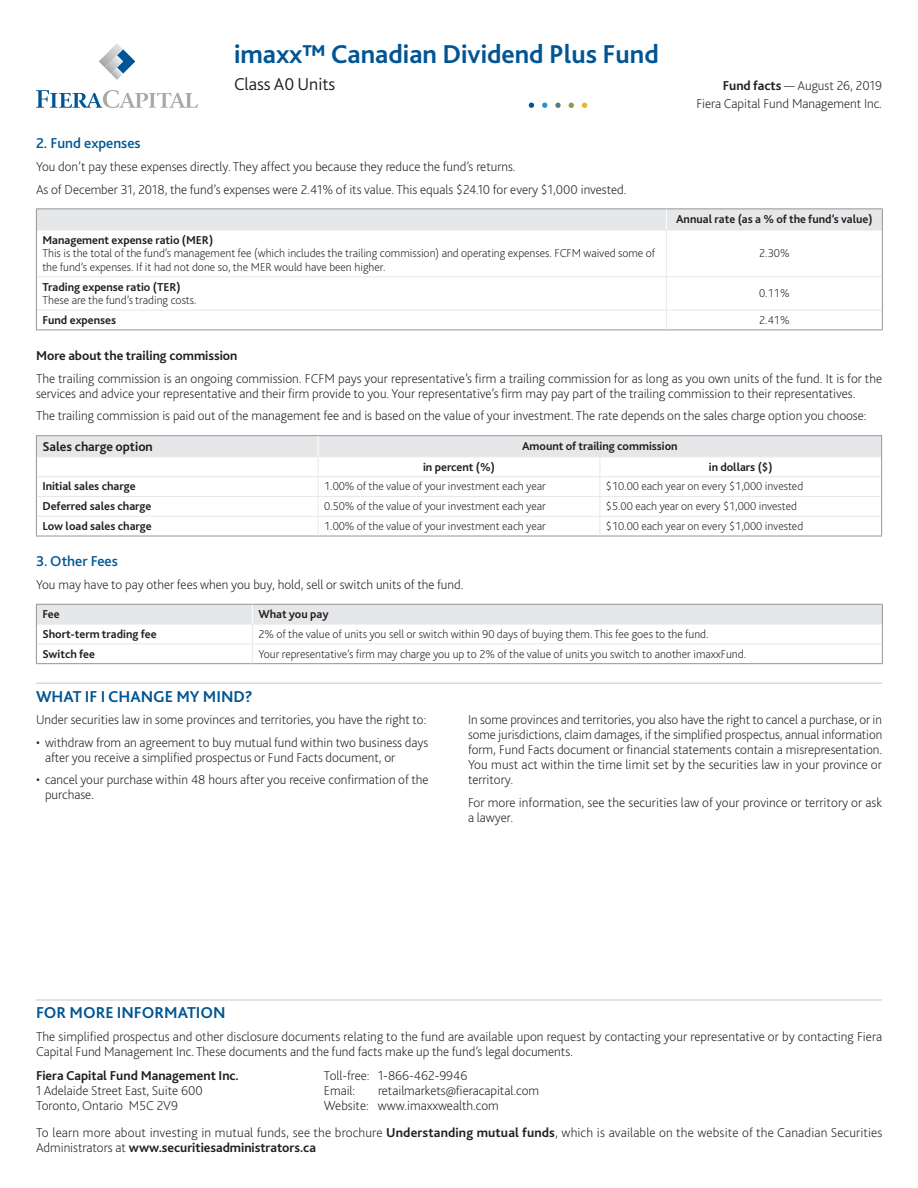
<style>
.page{position:relative;width:918px;height:1188px;background:#fff}
.page>*{position:absolute;margin:0;border:0;box-sizing:border-box;transform-origin:0 0}
.t1{font:700 27px "Bliss 2";color:#005594}
.t2{font:300 18px "Bliss 2";color:#231f20}
.t3{font:700 16.5px "Bliss 2";color:#005594}
.t4{font:500 15px "Bliss 2";color:#005594}
.t5{font:200 13.5px/15px "Bliss 2";color:#231f20}
.t6{font:700 13.5px "Bliss 2";color:#231f20}
.t7{font:200 12px/13.5px "Bliss 2";color:#231f20}
.t8{font:700 12px "Bliss 2";color:#231f20}
.s1{font-weight:700}
</style>
<div class="page">
<svg style="left:99px;top:44px;width:36px;height:36px"></svg>
<svg style="left:36px;top:90px;width:162px;height:18px"></svg>
<svg style="left:542px;top:103px;width:5px;height:5px"></svg>
<svg style="left:529px;top:103px;width:5px;height:5px"></svg>
<svg style="left:555px;top:103px;width:6px;height:5px"></svg>
<svg style="left:569px;top:103px;width:5px;height:5px"></svg>
<svg style="left:582px;top:103px;width:5px;height:5px"></svg>
<hr style="left:36px;top:1000px;width:846px;height:1px;background:#c7c8ca">
<hr style="left:36px;top:683px;width:846px;height:1px;background:#c7c8ca">
<hr style="left:37px;top:230px;width:629px;height:1px;background:#e6e7e9">
<hr style="left:666px;top:230px;width:216px;height:1px;background:#e6e7e9">
<hr style="left:36px;top:208px;width:630px;height:1px;background:#939598">
<hr style="left:666px;top:208px;width:217px;height:1px;background:#939598">
<hr style="left:36px;top:330px;width:630px;height:1px;background:#939598">
<hr style="left:666px;top:330px;width:217px;height:1px;background:#939598">
<hr style="left:666px;top:230px;width:1px;height:46px;background:#e6e7e9">
<hr style="left:37px;top:276px;width:629px;height:1px;background:#e6e7e9">
<hr style="left:666px;top:276px;width:216px;height:1px;background:#e6e7e9">
<hr style="left:666px;top:277px;width:1px;height:33px;background:#e6e7e9">
<hr style="left:37px;top:310px;width:629px;height:1px;background:#e6e7e9">
<hr style="left:666px;top:310px;width:216px;height:1px;background:#e6e7e9">
<svg style="left:666px;top:311px;width:1px;height:19px"></svg>
<div style="left:36px;top:209px;width:847px;height:21px;background:#e6e7e9"></div>
<hr style="left:36px;top:230px;width:1px;height:47px;background:#939598">
<hr style="left:882px;top:230px;width:1px;height:47px;background:#939598">
<hr style="left:36px;top:277px;width:1px;height:33px;background:#939598">
<hr style="left:882px;top:277px;width:1px;height:33px;background:#939598">
<svg style="left:36px;top:310px;width:1px;height:20px"></svg>
<svg style="left:882px;top:310px;width:1px;height:20px"></svg>
<hr style="left:36px;top:435px;width:282px;height:1px;background:#939598">
<hr style="left:318px;top:435px;width:282px;height:1px;background:#939598">
<hr style="left:600px;top:435px;width:282px;height:1px;background:#939598">
<hr style="left:36px;top:536px;width:282px;height:1px;background:#939598">
<hr style="left:318px;top:536px;width:282px;height:1px;background:#939598">
<hr style="left:600px;top:536px;width:282px;height:1px;background:#939598">
<svg style="left:36px;top:436px;width:846px;height:100px"></svg>
<hr style="left:36px;top:663px;width:216px;height:1px;background:#939598">
<hr style="left:252px;top:663px;width:631px;height:1px;background:#939598">
<svg style="left:36px;top:604px;width:847px;height:59px"></svg>
<hr style="left:37px;top:643px;width:215px;height:1px;background:#e6e7e9">
<hr style="left:252px;top:643px;width:630px;height:1px;background:#e6e7e9">
<h1 class="t1" style="left:234px;top:37px;width:426px">imaxx™ Canadian Dividend Plus Fund</h1>
<h2 class="t2" style="left:234px;top:73px;width:103px">Class A0 Units</h2>
<p class="t4" style="left:36px;top:134px;width:106px">2. Fund expenses</p>
<p class="t5" style="left:36px;top:155px;width:592px;line-height:22.5px">You don’t pay these expenses directly. They affect you because they reduce the fund’s returns.<br>As of December 31, 2018, the fund’s expenses were 2.41% of its value. This equals $24.10 for every $1,000 invested.</p>
<p class="t5" style="left:696px;top:76px;width:187px;line-height:18px;text-align:right"><span class="s1">Fund facts</span> — August 26, 2019<br>Fiera Capital Fund Management Inc.</p>
<p class="t8" style="left:676px;top:212px;width:198px">Annual rate (as a % of the fund’s value)</p>
<p class="t8" style="left:42px;top:232px;width:172px">Management expense ratio (MER)</p>
<p class="t7" style="left:42px;top:246px;width:614px">This is the total of the fund’s management fee (which includes the trailing commission) and operating expenses. FCFM waived some of the fund’s expenses. If it had not done so, the MER would have been higher.</p>
<p class="t7" style="left:759px;top:246px;width:32px">2.30%</p>
<p class="t8" style="left:42px;top:279px;width:140px">Trading expense ratio (TER)</p>
<p class="t7" style="left:42px;top:293px;width:156px">These are the fund’s trading costs.</p>
<p class="t7" style="left:759px;top:286px;width:32px">0.11%</p>
<p class="t8" style="left:42px;top:312px;width:75px">Fund expenses</p>
<p class="t7" style="left:759px;top:313px;width:32px">2.41%</p>
<p class="t6" style="left:36px;top:347px;width:203px">More about the trailing commission</p>
<p class="t5" style="left:36px;top:370px;width:848px">The trailing commission is an ongoing commission. FCFM pays your representative’s firm a trailing commission for as long as you own units of the fund. It is for the services and advice your representative and their firm provide to you. Your representative’s firm may pay part of the trailing commission to their representatives.</p>
<p class="t5" style="left:36px;top:408px;width:832px">The trailing commission is paid out of the management fee and is based on the value of your investment. The rate depends on the sales charge option you choose:</p>
<p class="t6" style="left:42px;top:438px;width:112px">Sales charge option</p>
<p class="t8" style="left:522px;top:439px;width:157px">Amount of trailing commission</p>
<p class="t8" style="left:423px;top:459px;width:73px">in percent (%)</p>
<p class="t8" style="left:709px;top:459px;width:65px">in dollars ($)</p>
<p class="t8" style="left:42px;top:479px;width:95px">Initial sales charge</p>
<p class="t7" style="left:324px;top:479px;width:223px">1.00% of the value of your investment each year</p>
<p class="t7" style="left:606px;top:479px;width:199px">$10.00 each year on every $1,000 invested</p>
<p class="t8" style="left:42px;top:499px;width:111px">Deferred sales charge</p>
<p class="t7" style="left:324px;top:499px;width:223px">0.50% of the value of your investment each year</p>
<p class="t7" style="left:606px;top:499px;width:193px">$5.00 each year on every $1,000 invested</p>
<p class="t8" style="left:42px;top:519px;width:111px">Low load sales charge</p>
<p class="t7" style="left:324px;top:519px;width:223px">1.00% of the value of your investment each year</p>
<p class="t7" style="left:606px;top:519px;width:199px">$10.00 each year on every $1,000 invested</p>
<p class="t4" style="left:36px;top:552px;width:83px">3. Other Fees</p>
<p class="t5" style="left:36px;top:577px;width:429px">You may have to pay other fees when you buy, hold, sell or switch units of the fund.</p>
<p class="t8" style="left:42px;top:607px;width:19px">Fee</p>
<p class="t8" style="left:258px;top:607px;width:72px">What you pay</p>
<p class="t8" style="left:42px;top:626px;width:116px">Short-term trading fee</p>
<p class="t7" style="left:258px;top:627px;width:452px">2% of the value of units you sell or switch within 90 days of buying them. This fee goes to the fund.</p>
<p class="t8" style="left:42px;top:646px;width:54px">Switch fee</p>
<p class="t7" style="left:258px;top:647px;width:489px">Your representative’s firm may charge you up to 2% of the value of units you switch to another imaxxFund.</p>
<p class="t3" style="left:36px;top:686px;width:218px">WHAT IF I CHANGE MY MIND?</p>
<p class="t5" style="left:36px;top:712px;width:392px">Under securities law in some provinces and territories, you have the right to:</p>
<p class="t5" style="left:45px;top:734px;width:385px;text-indent:-9px">• withdraw from an agreement to buy mutual fund within two business days after you receive a simplified prospectus or Fund Facts document, or</p>
<p class="t5" style="left:45px;top:772px;width:385px;text-indent:-9px">• cancel your purchase within 48 hours after you receive confirmation of the purchase.</p>
<p class="t5" style="left:468px;top:712px;width:416px;text-align:justify">In some provinces and territories, you also have the right to cancel a purchase, or in some jurisdictions, claim damages, if the simplified prospectus, annual information form, Fund Facts document or financial statements contain a misrepresentation.<br>You must act within the time limit set by the securities law in your province or territory.</p>
<p class="t5" style="left:468px;top:794px;width:416px">For more information, see the securities law of your province or territory or ask a lawyer.</p>
<p class="t3" style="left:36px;top:1003px;width:191px">FOR MORE INFORMATION</p>
<p class="t5" style="left:36px;top:1029px;width:848px">The simplified prospectus and other disclosure documents relating to the fund are available upon request by contacting your representative or by contacting Fiera<br>Capital Fund Management Inc. These documents and the fund facts make up the fund’s legal documents.</p>
<p class="t6" style="left:36px;top:1067px;width:204px">Fiera Capital Fund Management Inc.</p>
<p class="t5" style="left:36px;top:1083px;width:168px">1 Adelaide Street East, Suite 600<br>Toronto, Ontario M5C 2V9</p>
<p class="t5" style="left:324px;top:1068px;width:145px">Toll-free: 1-866-462-9946<br>Email:</p>
<p class="t5" style="left:324px;top:1083px;width:217px;text-indent:54px">retailmarkets@fieracapital.com<br>Website: www.imaxxwealth.com</p>
<p class="t5" style="left:36px;top:1125px;width:848px">To learn more about investing in mutual funds, see the brochure <span class="s1">Understanding mutual funds</span>, which is available on the website of the Canadian Securities<br>Administrators at <span class="s1">www.securitiesadministrators.ca</span></p>
</div>
